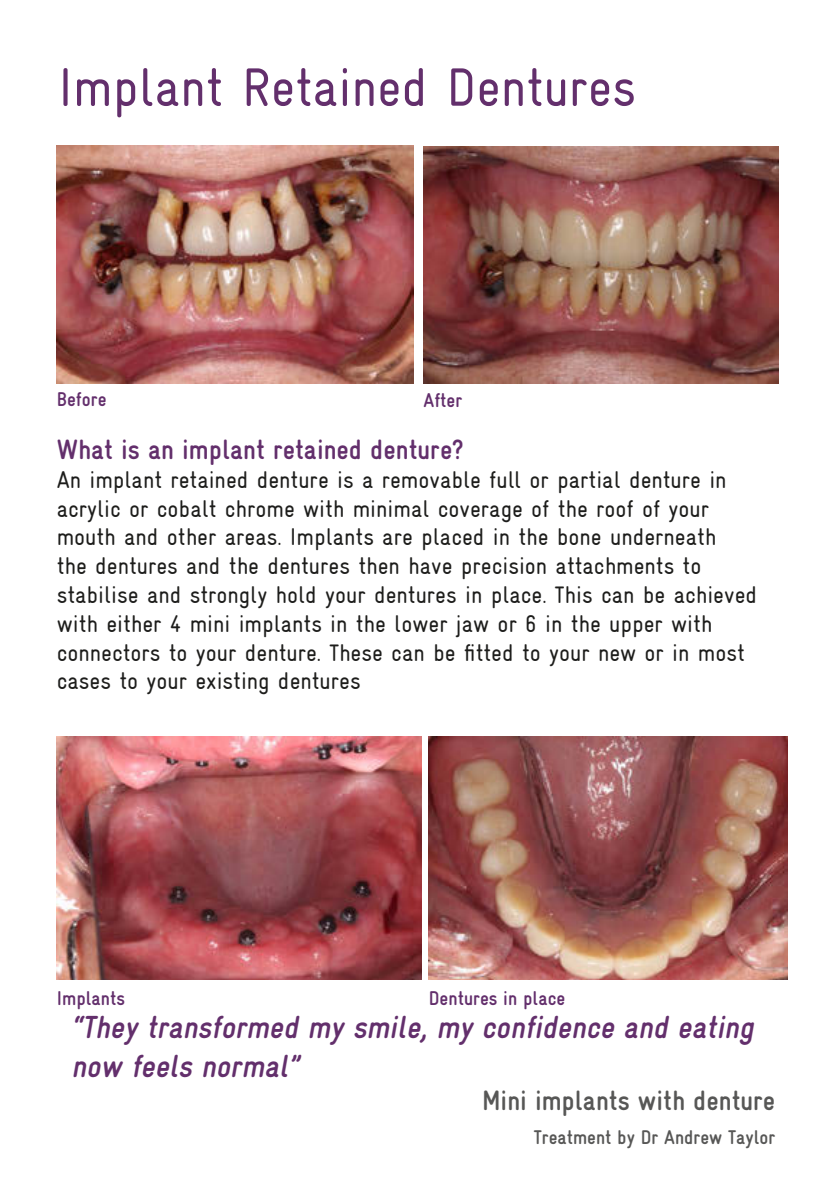
<style>
.page{position:relative;width:840px;height:1191px;background:#fff}
.page>*{position:absolute;margin:0;border:0;box-sizing:border-box;transform-origin:0 0}
.t1{font:54px "Gravur Condensed";color:#632f6c}
.t2{font:italic 700 32px/38.4px "Gravur Condensed";color:#632f6c}
.t3{font:700 28px "Gravur Condensed";color:#632f6c}
.t4{font:700 28px "Gravur Condensed";color:#575756}
.t5{font:24px/28.8px "Gravur Condensed";color:#1d1d1b}
.t6{font:700 20px "Gravur Condensed";color:#632f6c}
.t7{font:700 20px "Gravur Condensed";color:#575756}
</style>
<div class="page">
<img style="left:57px;top:146px;width:356px;height:237px">
<img style="left:423px;top:147px;width:354px;height:236px">
<img style="left:57px;top:736px;width:365px;height:244px">
<img style="left:428px;top:736px;width:358px;height:244px">
<p class="t1" style="left:58px;top:57px;width:579px">Implant Retained Dentures</p>
<p class="t6" style="left:57px;top:388px;width:51px">Before</p>
<p class="t6" style="left:423px;top:389px;width:40px">After</p>
<p class="t3" style="left:57px;top:434px;width:408px">What is an implant retained denture?</p>
<p class="t5" style="left:57px;top:465px;width:701px">An implant retained denture is a removable full or partial denture in acrylic or cobalt chrome with minimal coverage of the roof of your mouth and other areas. Implants are placed in the bone underneath<br>the dentures and the dentures then have precision attachments to stabilise and strongly hold your dentures in place. This can be achieved with either 4 mini implants in the lower jaw or 6 in the upper with connectors to your denture. These can be fitted to your new or in most cases to your existing dentures</p>
<p class="t6" style="left:57px;top:987px;width:70px">Implants</p>
<p class="t6" style="left:428px;top:987px;width:138px">Dentures in place</p>
<p class="t2" style="left:71px;top:1008px;width:689px">“They transformed my smile, my confidence and eating now feels normal”</p>
<p class="t4" style="left:481px;top:1085px;width:294px">Mini implants with denture</p>
<p class="t7" style="left:533px;top:1126px;width:243px">Treatment by Dr Andrew Taylor</p>
</div>
